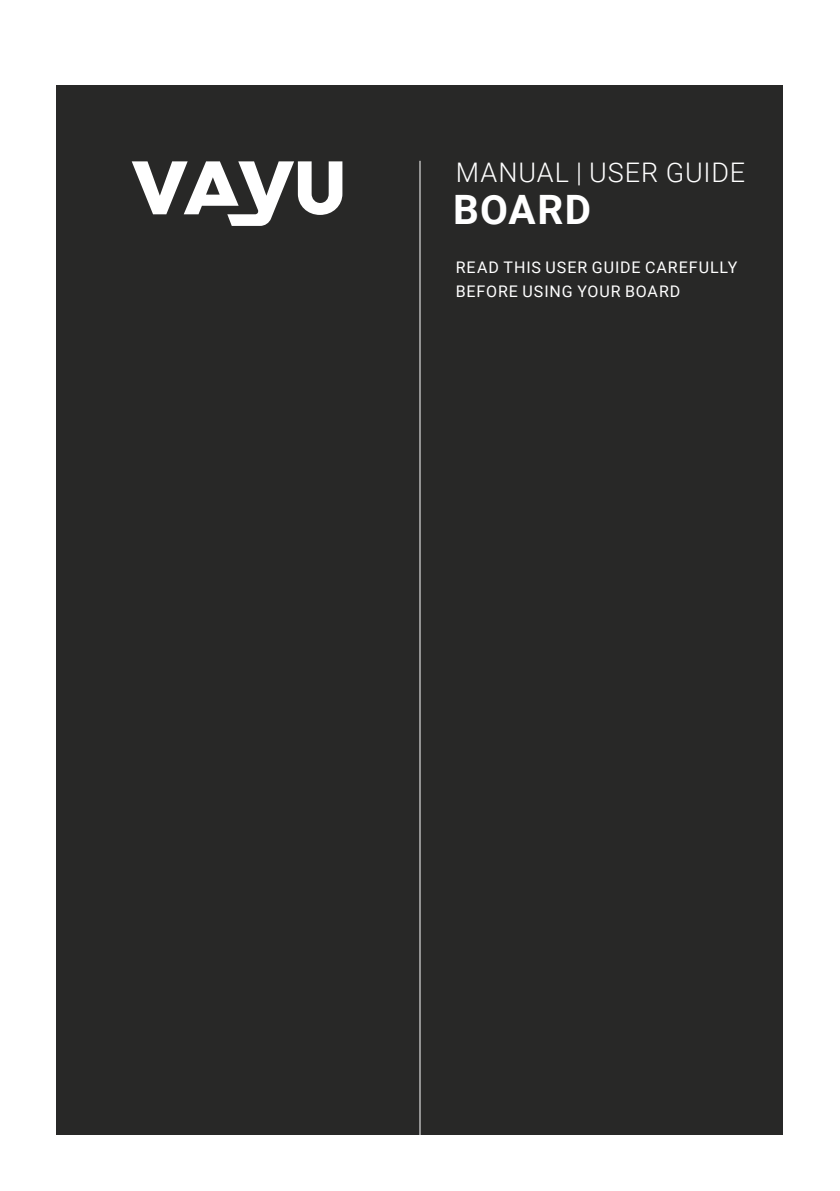
<style>
.page{position:relative;width:840px;height:1191px;background:#fff}
.page>*{position:absolute;margin:0;border:0;box-sizing:border-box;transform-origin:0 0}
.t1{font:700 40.4px "Roboto";letter-spacing:.035em;color:#fff}
.t2{font:300 27px "Roboto";letter-spacing:.035em;color:#fff}
.t3{font:16px/24px "Roboto";letter-spacing:.06em;color:#fff}
</style>
<div class="page">
<div style="left:57px;top:85px;width:725px;height:1049px;background:#282827"></div>
<hr style="left:419px;top:161px;width:1px;height:997px;background:#fff">
<svg style="left:132px;top:161px;width:210px;height:65px"></svg>
<h2 class="t2" style="left:455px;top:153px;width:291px">MANUAL | USER GUIDE</h2>
<h1 class="t1" style="left:453px;top:182px;width:139px">BOARD</h1>
<p class="t3" style="left:455px;top:255px;width:283px">READ THIS USER GUIDE CAREFULLY<br>BEFORE USING YOUR BOARD</p>
</div>
